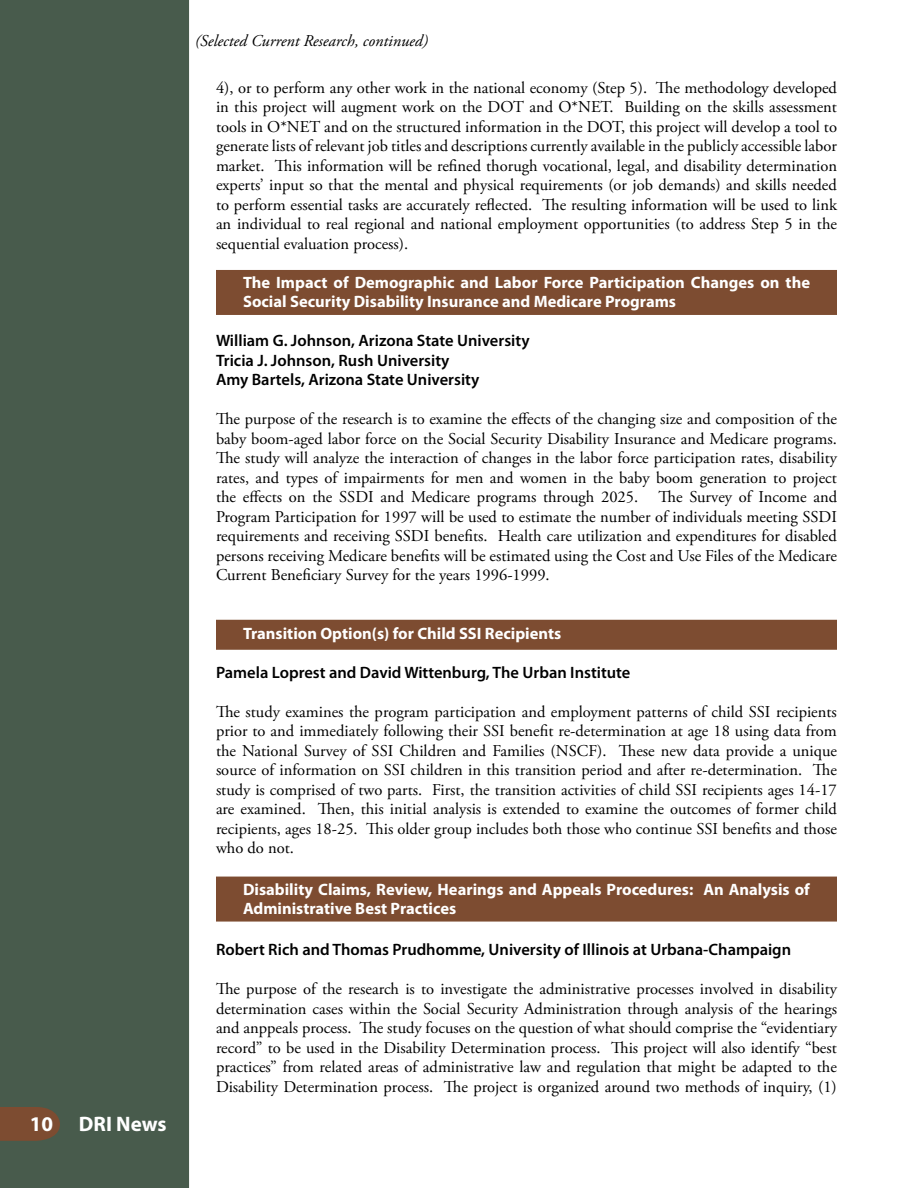
<style>
.page{position:relative;width:918px;height:1188px;background:#fff}
.page>*{position:absolute;margin:0;border:0;box-sizing:border-box;transform-origin:0 0}
.t1{font:700 21px "Myriad Pro";color:#fff}
.First_paragraph_body_text{font:16.5px/19.5px "Adobe Garamond Pro";color:#000;text-align:justify}
.researcher_name_Style_1{font:600 16.5px "Myriad Pro";color:#000}
.Research_title_head{font:700 16.5px/19.5px "Myriad Pro";color:#fff}
.Research_title_head_one-line{font:700 16.5px "Myriad Pro";color:#fff}
.DRI_photo_caption{font:italic 16.5px "Adobe Garamond Pro";color:#000}
</style>
<div class="page">
<div style="left:0;top:0;width:189px;height:1188px;background:#485b4c"></div>
<svg style="left:0;top:1106px;width:61px;height:34px"></svg>
<div style="left:216px;top:270px;width:621px;height:45px;background:#7d4c31"></div>
<div style="left:216px;top:620px;width:621px;height:30px;background:#7d4c31"></div>
<div style="left:216px;top:877px;width:621px;height:45px;background:#7d4c31"></div>
<p class="t1" style="left:30px;top:1113px;width:138px">10 DRI News</p>
<p class="DRI_photo_caption" style="left:195px;top:31px;width:235px">(Selected Current Research, continued)</p>
<p class="First_paragraph_body_text" style="left:216px;top:79px;width:623px">4), or to perform any other work in the national economy (Step 5). The methodology developed in this project will augment work on the DOT and O*NET. Building on the skills assessment tools in O*NET and on the structured information in the DOT, this project will develop a tool to generate lists of relevant job titles and descriptions currently available in the publicly accessible labor market. This information will be refined thorugh vocational, legal, and disability determination experts’ input so that the mental and physical requirements (or job demands) and skills needed to perform essential tasks are accurately reflected. The resulting information will be used to link an individual to real regional and national employment opportunities (to address Step 5 in the sequential evaluation process).</p>
<p class="Research_title_head" style="left:243px;top:273px;width:569px">The Impact of Demographic and Labor Force Participation Changes on the<br>Social Security Disability Insurance and Medicare Programs</p>
<p class="researcher_name_Style_1" style="left:216px;top:332px;width:315px">William G. Johnson, Arizona State University</p>
<p class="researcher_name_Style_1" style="left:216px;top:351px;width:235px">Tricia J. Johnson, Rush University</p>
<p class="researcher_name_Style_1" style="left:216px;top:371px;width:265px">Amy Bartels, Arizona State University</p>
<p class="First_paragraph_body_text" style="left:216px;top:410px;width:623px">The purpose of the research is to examine the effects of the changing size and composition of the baby boom-aged labor force on the Social Security Disability Insurance and Medicare programs.<br>The study will analyze the interaction of changes in the labor force participation rates, disability rates, and types of impairments for men and women in the baby boom generation to project the effects on the SSDI and Medicare programs through 2025. The Survey of Income and Program Participation for 1997 will be used to estimate the number of individuals meeting SSDI requirements and receiving SSDI benefits. Health care utilization and expenditures for disabled persons receiving Medicare benefits will be estimated using the Cost and Use Files of the Medicare Current Beneficiary Survey for the years 1996-1999.</p>
<p class="Research_title_head_one-line" style="left:243px;top:624px;width:320px">Transition Option(s) for Child SSI Recipients</p>
<p class="researcher_name_Style_1" style="left:216px;top:663px;width:416px">Pamela Loprest and David Wittenburg, The Urban Institute</p>
<p class="First_paragraph_body_text" style="left:216px;top:703px;width:623px">The study examines the program participation and employment patterns of child SSI recipients prior to and immediately following their SSI benefit re-determination at age 18 using data from the National Survey of SSI Children and Families (NSCF). These new data provide a unique source of information on SSI children in this transition period and after re-determination. The study is comprised of two parts. First, the transition activities of child SSI recipients ages 14-17 are examined. Then, this initial analysis is extended to examine the outcomes of former child recipients, ages 18-25. This older group includes both those who continue SSI benefits and those who do not.</p>
<p class="Research_title_head" style="left:243px;top:879px;width:568px">Disability Claims, Review, Hearings and Appeals Procedures: An Analysis of<br>Administrative Best Practices</p>
<p class="researcher_name_Style_1" style="left:216px;top:940px;width:577px">Robert Rich and Thomas Prudhomme, University of Illinois at Urbana-Champaign</p>
<p class="First_paragraph_body_text" style="left:216px;top:980px;width:623px">The purpose of the research is to investigate the administrative processes involved in disability determination cases within the Social Security Administration through analysis of the hearings and anppeals process. The study focuses on the question of what should comprise the “evidentiary record” to be used in the Disability Determination process. This project will also identify “best practices” from related areas of administrative law and regulation that might be adapted to the Disability Determination process. The project is organized around two methods of inquiry, (1)</p>
</div>
